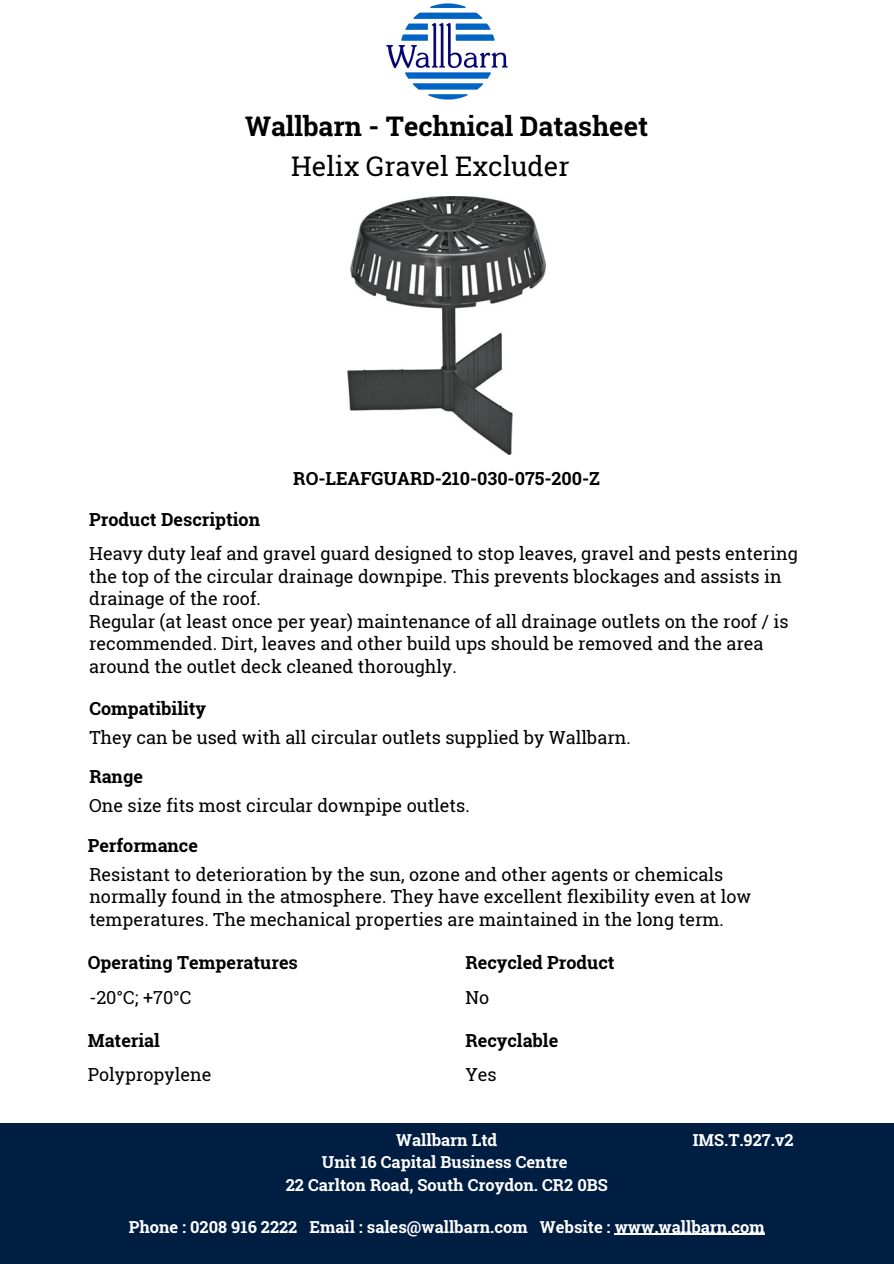
<style>
.page{position:relative;width:894px;height:1264px;background:#fff}
.page>*{position:absolute;margin:0;border:0;box-sizing:border-box;transform-origin:0 0}
.t1{font:700 27px "Roboto Slab";color:#000}
.t2{font:27px "Roboto Slab";color:#000}
.t3{font:18px/22.5px "Roboto Slab";color:#000}
.t4{font:700 18px "Roboto Slab";color:#000}
.t5{font:700 16.5px/22.5px "Roboto Slab";color:#fff;text-align:center}
</style>
<div class="page">
<img style="left:386px;top:3px;width:122px;height:97px">
<div style="left:0;top:1122px;width:893px;height:141px;background:#001d42"></div>
<img style="left:347px;top:196px;width:198px;height:258px">
<hr style="left:614px;top:1233px;width:150px;height:1px;background:#fff">
<h2 class="t1" style="left:245px;top:108px;width:404px">Wallbarn - Technical Datasheet</h2>
<p class="t2" style="left:291px;top:147px;width:280px">Helix Gravel Excluder</p>
<p class="t4" style="left:293px;top:465px;width:308px">RO-LEAFGUARD-210-030-075-200-Z</p>
<p class="t4" style="left:89px;top:506px;width:172px">Product Description</p>
<p class="t3" style="left:89px;top:542px;width:710px">Heavy duty leaf and gravel guard designed to stop leaves, gravel and pests entering</p>
<h5 class="t3" style="left:89px;top:564px;width:693px">the top of the circular drainage downpipe. This prevents blockages and assists in drainage of the roof.</h5>
<p class="t3" style="left:89px;top:609px;width:700px">Regular (at least once per year) maintenance of all drainage outlets on the roof / is recommended. Dirt, leaves and other build ups should be removed and the area around the outlet deck cleaned thoroughly.</p>
<h5 class="t4" style="left:89px;top:696px;width:118px">Compatibility</h5>
<h5 class="t3" style="left:89px;top:726px;width:542px">They can be used with all circular outlets supplied by Wallbarn.</h5>
<h4 class="t4" style="left:89px;top:764px;width:55px">Range</h4>
<h5 class="t3" style="left:89px;top:794px;width:382px">One size fits most circular downpipe outlets.</h5>
<p class="t4" style="left:88px;top:832px;width:112px">Performance</p>
<h5 class="t3" style="left:89px;top:862px;width:663px">Resistant to deterioration by the sun, ozone and other agents or chemicals normally found in the atmosphere. They have excellent flexibility even at low temperatures. The mechanical properties are maintained in the long term.</h5>
<p class="t4" style="left:88px;top:950px;width:211px">Operating Temperatures</p>
<h5 class="t3" style="left:89px;top:985px;width:104px">-20°C; +70°C</h5>
<p class="t4" style="left:88px;top:1028px;width:74px">Material</p>
<h5 class="t3" style="left:88px;top:1062px;width:125px">Polypropylene</h5>
<p class="t4" style="left:465px;top:950px;width:151px">Recycled Product</p>
<h5 class="t3" style="left:465px;top:985px;width:25px">No</h5>
<h5 class="t4" style="left:465px;top:1028px;width:94px">Recyclable</h5>
<h5 class="t3" style="left:465px;top:1062px;width:33px">Yes</h5>
<h3 class="t5" style="left:286px;top:1128px;width:323px">Wallbarn Ltd<br>Unit 16 Capital Business Centre<br>22 Carlton Road, South Croydon. CR2 0BS</h3>
<h5 class="t5" style="left:692px;top:1128px;width:102px">IMS.T.927.v2</h5>
<p class="t5" style="left:129px;top:1214px;width:637px">Phone : 0208 916 2222 Email : sales@wallbarn.com Website : www.wallbarn.com</p>
</div>
